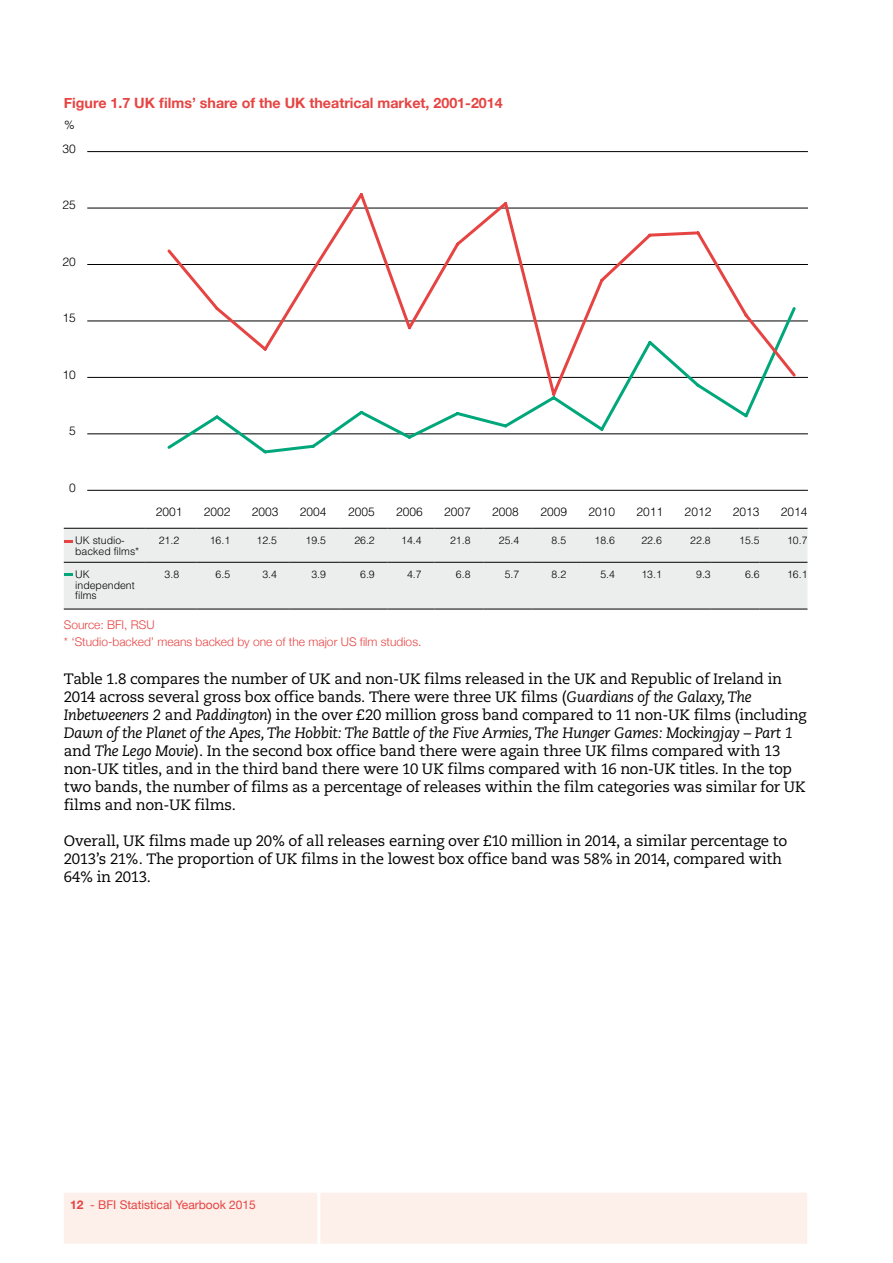
<style>
.page{position:relative;width:893px;height:1263px;background:#fff}
.page>*{position:absolute;margin:0;border:0;box-sizing:border-box;transform-origin:0 0}
.t1{font:15px/18px "Caecilia";letter-spacing:-.015em;color:#000}
.t2{font:700 14.25px "Helvetica Neue";color:#e64442}
.t3{font:300 12px/16.5px "Helvetica Neue";color:#e64442}
.t4{font:300 12px "Helvetica LT Std";color:#000}
.t5{font:12px "Helvetica Neue";color:#e64442}
.t6{font:300 10.5px/10.5px "Helvetica LT Std";color:#000}
.s1{font-style:italic}
.s2{font-weight:700}
</style>
<div class="page">
<div style="left:64px;top:1193px;width:743px;height:51px;background:#fdefea"></div>
<hr style="left:317px;top:1193px;width:3px;height:25px;background:#fff">
<hr style="left:317px;top:1218px;width:3px;height:26px;background:#fff">
<div style="left:64px;top:529px;width:743px;height:80px;background:#eceded"></div>
<hr style="left:64px;top:528px;width:81px;height:1px;background:#000">
<hr style="left:145px;top:528px;width:51px;height:1px;background:#000">
<hr style="left:196px;top:528px;width:47px;height:1px;background:#000">
<hr style="left:243px;top:528px;width:47px;height:1px;background:#000">
<hr style="left:290px;top:528px;width:51px;height:1px;background:#000">
<hr style="left:341px;top:528px;width:47px;height:1px;background:#000">
<hr style="left:388px;top:528px;width:46px;height:1px;background:#000">
<hr style="left:434px;top:528px;width:49px;height:1px;background:#000">
<hr style="left:483px;top:528px;width:49px;height:1px;background:#000">
<hr style="left:532px;top:528px;width:49px;height:1px;background:#000">
<hr style="left:581px;top:528px;width:49px;height:1px;background:#000">
<hr style="left:630px;top:528px;width:34px;height:1px;background:#000">
<hr style="left:664px;top:528px;width:47px;height:1px;background:#000">
<hr style="left:711px;top:528px;width:49px;height:1px;background:#000">
<hr style="left:760px;top:528px;width:47px;height:1px;background:#000">
<hr style="left:64px;top:562px;width:81px;height:1px;background:#000">
<hr style="left:145px;top:562px;width:51px;height:1px;background:#000">
<hr style="left:196px;top:562px;width:47px;height:1px;background:#000">
<hr style="left:243px;top:562px;width:47px;height:1px;background:#000">
<hr style="left:290px;top:562px;width:51px;height:1px;background:#000">
<hr style="left:341px;top:562px;width:47px;height:1px;background:#000">
<hr style="left:388px;top:562px;width:46px;height:1px;background:#000">
<hr style="left:434px;top:562px;width:49px;height:1px;background:#000">
<hr style="left:483px;top:562px;width:49px;height:1px;background:#000">
<hr style="left:532px;top:562px;width:49px;height:1px;background:#000">
<hr style="left:581px;top:562px;width:49px;height:1px;background:#000">
<hr style="left:630px;top:562px;width:34px;height:1px;background:#000">
<hr style="left:664px;top:562px;width:47px;height:1px;background:#000">
<hr style="left:711px;top:562px;width:49px;height:1px;background:#000">
<hr style="left:760px;top:562px;width:47px;height:1px;background:#000">
<hr style="left:64px;top:609px;width:81px;height:1px;background:#000">
<hr style="left:145px;top:609px;width:51px;height:1px;background:#000">
<hr style="left:196px;top:609px;width:47px;height:1px;background:#000">
<hr style="left:243px;top:609px;width:47px;height:1px;background:#000">
<hr style="left:290px;top:609px;width:51px;height:1px;background:#000">
<hr style="left:341px;top:609px;width:47px;height:1px;background:#000">
<hr style="left:388px;top:609px;width:46px;height:1px;background:#000">
<hr style="left:434px;top:609px;width:49px;height:1px;background:#000">
<hr style="left:483px;top:609px;width:49px;height:1px;background:#000">
<hr style="left:532px;top:609px;width:49px;height:1px;background:#000">
<hr style="left:581px;top:609px;width:49px;height:1px;background:#000">
<hr style="left:630px;top:609px;width:34px;height:1px;background:#000">
<hr style="left:664px;top:609px;width:47px;height:1px;background:#000">
<hr style="left:711px;top:609px;width:49px;height:1px;background:#000">
<hr style="left:760px;top:609px;width:47px;height:1px;background:#000">
<svg style="left:64px;top:540px;width:8px;height:2px"></svg>
<svg style="left:64px;top:574px;width:8px;height:2px"></svg>
<hr style="left:87px;top:490px;width:721px;height:1px;background:#000">
<hr style="left:87px;top:434px;width:721px;height:1px;background:#000">
<hr style="left:87px;top:377px;width:721px;height:1px;background:#000">
<hr style="left:87px;top:321px;width:721px;height:1px;background:#000">
<hr style="left:87px;top:264px;width:721px;height:1px;background:#000">
<hr style="left:87px;top:208px;width:721px;height:1px;background:#000">
<hr style="left:87px;top:151px;width:721px;height:1px;background:#000">
<svg style="left:165px;top:398px;width:633px;height:56px"></svg>
<svg style="left:165px;top:193px;width:633px;height:205px"></svg>
<p class="t2" style="left:64px;top:92px;width:440px">Figure 1.7 UK films’ share of the UK theatrical market, 2001-2014</p>
<p class="t4" style="left:64px;top:117px;width:12px">%</p>
<p class="t4" style="left:63px;top:141px;width:15px">30</p>
<p class="t4" style="left:63px;top:198px;width:15px">25</p>
<p class="t4" style="left:63px;top:254px;width:15px">20</p>
<p class="t4" style="left:63px;top:310px;width:15px">15</p>
<p class="t4" style="left:63px;top:367px;width:15px">10</p>
<p class="t4" style="left:69px;top:423px;width:8px">5</p>
<p class="t4" style="left:69px;top:480px;width:8px">0</p>
<p class="t4" style="left:156px;top:504px;width:28px">2001</p>
<p class="t4" style="left:204px;top:504px;width:28px">2002</p>
<p class="t4" style="left:252px;top:504px;width:28px">2003</p>
<p class="t4" style="left:300px;top:504px;width:28px">2004</p>
<p class="t4" style="left:348px;top:504px;width:28px">2005</p>
<p class="t4" style="left:396px;top:504px;width:28px">2006</p>
<p class="t4" style="left:444px;top:504px;width:28px">2007</p>
<p class="t4" style="left:492px;top:504px;width:28px">2008</p>
<p class="t4" style="left:540px;top:504px;width:28px">2009</p>
<p class="t4" style="left:588px;top:504px;width:28px">2010</p>
<p class="t4" style="left:637px;top:504px;width:28px">2011</p>
<p class="t4" style="left:685px;top:504px;width:28px">2012</p>
<p class="t4" style="left:733px;top:504px;width:28px">2013</p>
<p class="t4" style="left:781px;top:504px;width:28px">2014</p>
<p class="t6" style="left:75px;top:535px;width:66px">UK studio&shy;backed films*</p>
<p class="t6" style="left:159px;top:535px;width:22px">21.2</p>
<p class="t6" style="left:210px;top:535px;width:22px">16.1</p>
<p class="t6" style="left:257px;top:535px;width:22px">12.5</p>
<p class="t6" style="left:305px;top:535px;width:22px">19.5</p>
<p class="t6" style="left:354px;top:535px;width:22px">26.2</p>
<p class="t6" style="left:401px;top:535px;width:22px">14.4</p>
<p class="t6" style="left:450px;top:535px;width:22px">21.8</p>
<p class="t6" style="left:499px;top:535px;width:22px">25.4</p>
<p class="t6" style="left:552px;top:535px;width:16px">8.5</p>
<p class="t6" style="left:595px;top:535px;width:22px">18.6</p>
<p class="t6" style="left:641px;top:535px;width:22px">22.6</p>
<p class="t6" style="left:690px;top:535px;width:22px">22.8</p>
<p class="t6" style="left:739px;top:535px;width:22px">15.5</p>
<p class="t6" style="left:787px;top:535px;width:22px">10.7</p>
<p class="t6" style="left:75px;top:569px;width:61px">UK independent films</p>
<p class="t6" style="left:165px;top:569px;width:16px">3.8</p>
<p class="t6" style="left:216px;top:569px;width:16px">6.5</p>
<p class="t6" style="left:262px;top:569px;width:16px">3.4</p>
<p class="t6" style="left:311px;top:569px;width:16px">3.9</p>
<p class="t6" style="left:360px;top:569px;width:16px">6.9</p>
<p class="t6" style="left:407px;top:569px;width:16px">4.7</p>
<p class="t6" style="left:456px;top:569px;width:16px">6.8</p>
<p class="t6" style="left:505px;top:569px;width:16px">5.7</p>
<p class="t6" style="left:552px;top:569px;width:16px">8.2</p>
<p class="t6" style="left:600px;top:569px;width:16px">5.4</p>
<p class="t6" style="left:641px;top:569px;width:22px">13.1</p>
<p class="t6" style="left:696px;top:569px;width:16px">9.3</p>
<p class="t6" style="left:745px;top:569px;width:16px">6.6</p>
<p class="t6" style="left:787px;top:569px;width:22px">16.1</p>
<p class="t3" style="left:64px;top:616px;width:359px">Source: BFI, RSU<br>* ‘Studio-backed’ means backed by one of the major US film studios.</p>
<p class="t1" style="left:64px;top:670px;width:744px">Table 1.8 compares the number of UK and non-UK films released in the UK and Republic of Ireland in 2014 across several gross box office bands. There were three UK films (<span class="s1">Guardians of the Galaxy, The Inbetweeners 2</span> and <span class="s1">Paddington</span>) in the over £20 million gross band compared to 11 non-UK films (including <span class="s1">Dawn of the Planet of the Apes, The Hobbit: The Battle of the Five Armies, The Hunger Games: Mockingjay – Part 1 </span>and <span class="s1">The Lego Movie</span>). In the second box office band there were again three UK films compared with 13 non-UK titles, and in the third band there were 10 UK films compared with 16 non-UK titles. In the top two bands, the number of films as a percentage of releases within the film categories was similar for UK films and non-UK films.</p>
<p class="t1" style="left:64px;top:832px;width:725px">Overall, UK films made up 20% of all releases earning over £10 million in 2014, a similar percentage to<br>2013’s 21%. The proportion of UK films in the lowest box office band was 58% in 2014, compared with<br>64% in 2013.</p>
<p class="t5" style="left:70px;top:1196px;width:187px"><span class="s2">12</span> - BFI Statistical Yearbook 2015</p>
</div>
